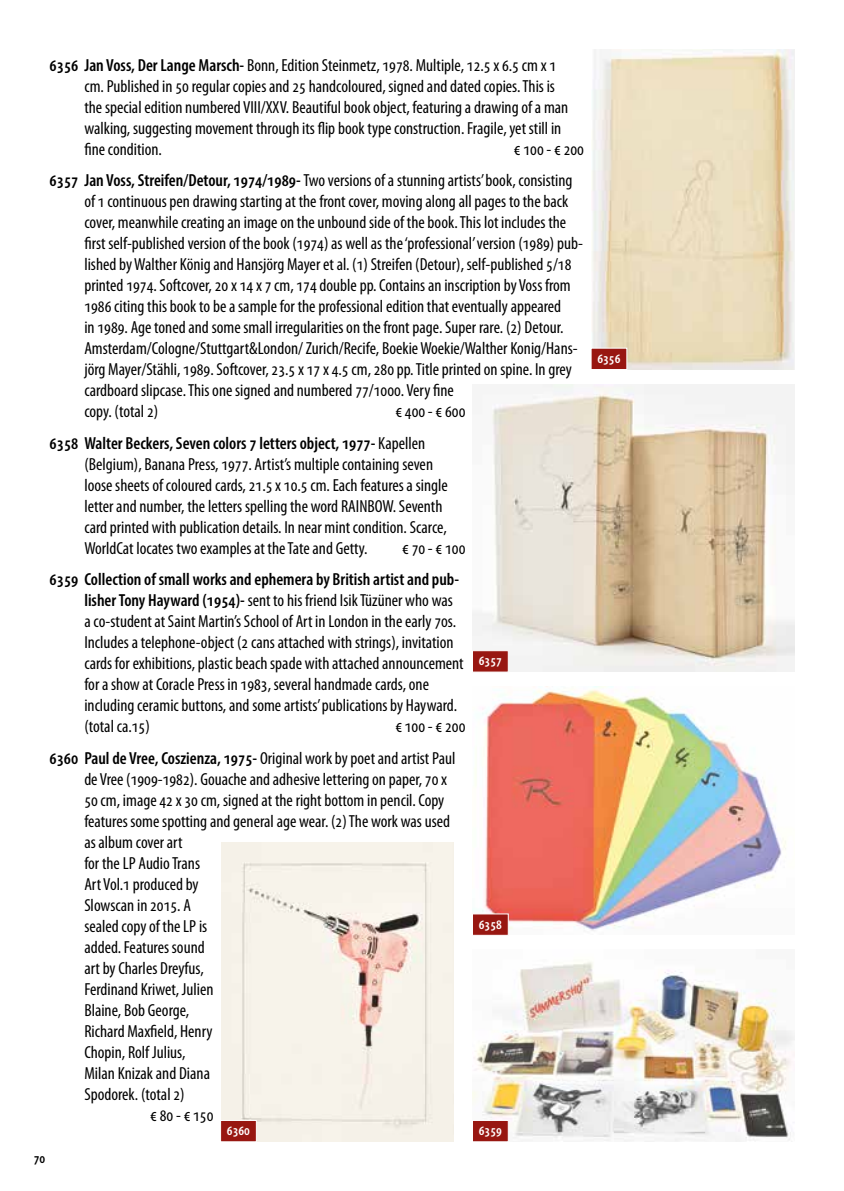
<style>
.page{position:relative;width:844px;height:1191px;background:#fff}
.page>*{position:absolute;margin:0;border:0;box-sizing:border-box;transform-origin:0 0}
.t1{font:condensed 17.5px/21px "Myriad Pro";color:#000}
.t2{font:600 condensed 17.5px/31.5px "Myriad Pro";color:#000}
.t3{font:600 condensed 14px "Myriad Pro";color:#fff}
.t4{font:600 condensed 14px "Myriad Pro";color:#000}
.s1{font-weight:600}
.s2{font-weight:400}
</style>
<div class="page">
<img style="left:592px;top:50px;width:202px;height:319px">
<img style="left:473px;top:384px;width:321px;height:287px">
<img style="left:473px;top:686px;width:313px;height:245px">
<img style="left:473px;top:961px;width:321px;height:180px">
<img style="left:221px;top:842px;width:232px;height:299px">
<svg style="left:591px;top:347px;width:36px;height:22px"></svg>
<svg style="left:473px;top:650px;width:36px;height:22px"></svg>
<svg style="left:473px;top:913px;width:36px;height:23px"></svg>
<svg style="left:473px;top:1119px;width:36px;height:23px"></svg>
<svg style="left:221px;top:1119px;width:36px;height:23px"></svg>
<p class="t1" style="left:84px;top:54px;width:485px;text-indent:-35px"><span class="s1">6356 Jan Voss, Der Lange Marsch-</span> Bonn, Edition Steinmetz, 1978. Multiple, 12.5 x 6.5 cm x 1 cm. Published in 50 regular copies and 25 handcoloured, signed and dated copies. This is the special edition numbered VIII/XXV. Beautiful book object, featuring a drawing of a man walking, suggesting movement through its flip book type construction. Fragile, yet still in fine condition.</p>
<p class="t1" style="left:50px;top:133px;width:535px;line-height:31.5px;text-indent:464px">€ 100 - € 200<br><span class="s1">6357 Jan Voss, Streifen/Detour, 1974/1989-</span> Two versions of a stunning artists’ book, consisting</p>
<p class="t1" style="left:84px;top:191px;width:500px">of 1 continuous pen drawing starting at the front cover, moving along all pages to the back cover, meanwhile creating an image on the unbound side of the book. This lot includes the first self-published version of the book (1974) as well as the ‘professional’ version (1989) pub&shy;lished by Walther König and Hansjörg Mayer et al. (1) Streifen (Detour), self-published 5/18 printed 1974. Softcover, 20 x 14 x 7 cm, 174 double pp. Contains an inscription by Voss from 1986 citing this book to be a sample for the professional edition that eventually appeared<br>in 1989. Age toned and some small irregularities on the front page. Super rare. (2) Detour.<br>Amsterdam/Cologne/Stuttgart&amp;London/ Zurich/Recife, Boekie Woekie/Walther Konig/Hans&shy;jörg Mayer/Stähli, 1989. Softcover, 23.5 x 17 x 4.5 cm, 280 pp. Title printed on spine. In grey cardboard slipcase. This one signed and numbered 77/1000. Very fine<br>copy. (total 2)</p>
<p class="t2" style="left:50px;top:395px;width:417px;text-indent:345px"><span class="s2">€ 400 - € 600<br></span>6358 Walter Beckers, Seven colors 7 letters object, 1977- <span class="s2">Kapellen</span></p>
<p class="t1" style="left:84px;top:453px;width:365px">(Belgium), Banana Press, 1977. Artist’s multiple containing seven loose sheets of coloured cards, 21.5 x 10.5 cm. Each features a single letter and number, the letters spelling the word RAINBOW. Seventh card printed with publication details. In near mint condition. Scarce, WorldCat locates two examples at the Tate and Getty.</p>
<p class="t1" style="left:402px;top:537px;width:65px">€ 70 - € 100</p>
<p class="t1" style="left:84px;top:569px;width:381px;text-indent:-35px"><span class="s1">6359 Collection of small works and ephemera by British artist and pub&shy;lisher Tony Hayward (1954)-</span> sent to his friend Isik Tüzüner who was<br>a co-student at Saint Martin’s School of Art in London in the early 70s.<br>Includes a telephone-object (2 cans attached with strings), invitation cards for exhibitions, plastic beach spade with attached announcement for a show at Coracle Press in 1983, several handmade cards, one including ceramic buttons, and some artists’ publications by Hayward. (total ca.15)</p>
<p class="t3" style="left:478px;top:652px;width:25px">6357</p>
<p class="t1" style="left:50px;top:710px;width:417px;line-height:31.5px;text-indent:345px">€ 100 - € 200<br><span class="s1">6360 Paul de Vree, Coszienza, 1975-</span> Original work by poet and artist Paul</p>
<p class="t1" style="left:84px;top:768px;width:364px">de Vree (1909-1982). Gouache and adhesive lettering on paper, 70 x</p>
<p class="t1" style="left:84px;top:789px;width:361px">50 cm, image 42 x 30 cm, signed at the right bottom in pencil. Copy</p>
<p class="t1" style="left:84px;top:810px;width:367px">features some spotting and general age wear. (2) The work was used</p>
<p class="t1" style="left:84px;top:831px;width:100px">as album cover art</p>
<p class="t1" style="left:84px;top:852px;width:117px">for the LP Audio Trans</p>
<p class="t1" style="left:84px;top:873px;width:116px">Art Vol.1 produced by</p>
<p class="t1" style="left:84px;top:894px;width:108px">Slowscan in 2015. A</p>
<p class="t1" style="left:84px;top:915px;width:124px">sealed copy of the LP is</p>
<p class="t1" style="left:84px;top:936px;width:122px">added. Features sound</p>
<p class="t1" style="left:84px;top:957px;width:121px">art by Charles Dreyfus,</p>
<p class="t1" style="left:84px;top:978px;width:131px">Ferdinand Kriwet, Julien</p>
<p class="t1" style="left:84px;top:999px;width:106px">Blaine, Bob George,</p>
<p class="t1" style="left:84px;top:1020px;width:130px">Richard Maxfield, Henry</p>
<p class="t1" style="left:84px;top:1041px;width:103px">Chopin, Rolf Julius,</p>
<p class="t1" style="left:84px;top:1062px;width:127px">Milan Knizak and Diana</p>
<p class="t1" style="left:84px;top:1083px;width:102px">Spodorek. (total 2)</p>
<p class="t1" style="left:150px;top:1104px;width:65px">€ 80 - € 150</p>
<p class="t3" style="left:478px;top:915px;width:25px">6358</p>
<p class="t4" style="left:34px;top:1149px;width:13px">70</p>
<p class="t3" style="left:227px;top:1121px;width:25px">6360</p>
<p class="t3" style="left:478px;top:1121px;width:25px">6359</p>
<p class="t3" style="left:597px;top:349px;width:25px">6356</p>
</div>
